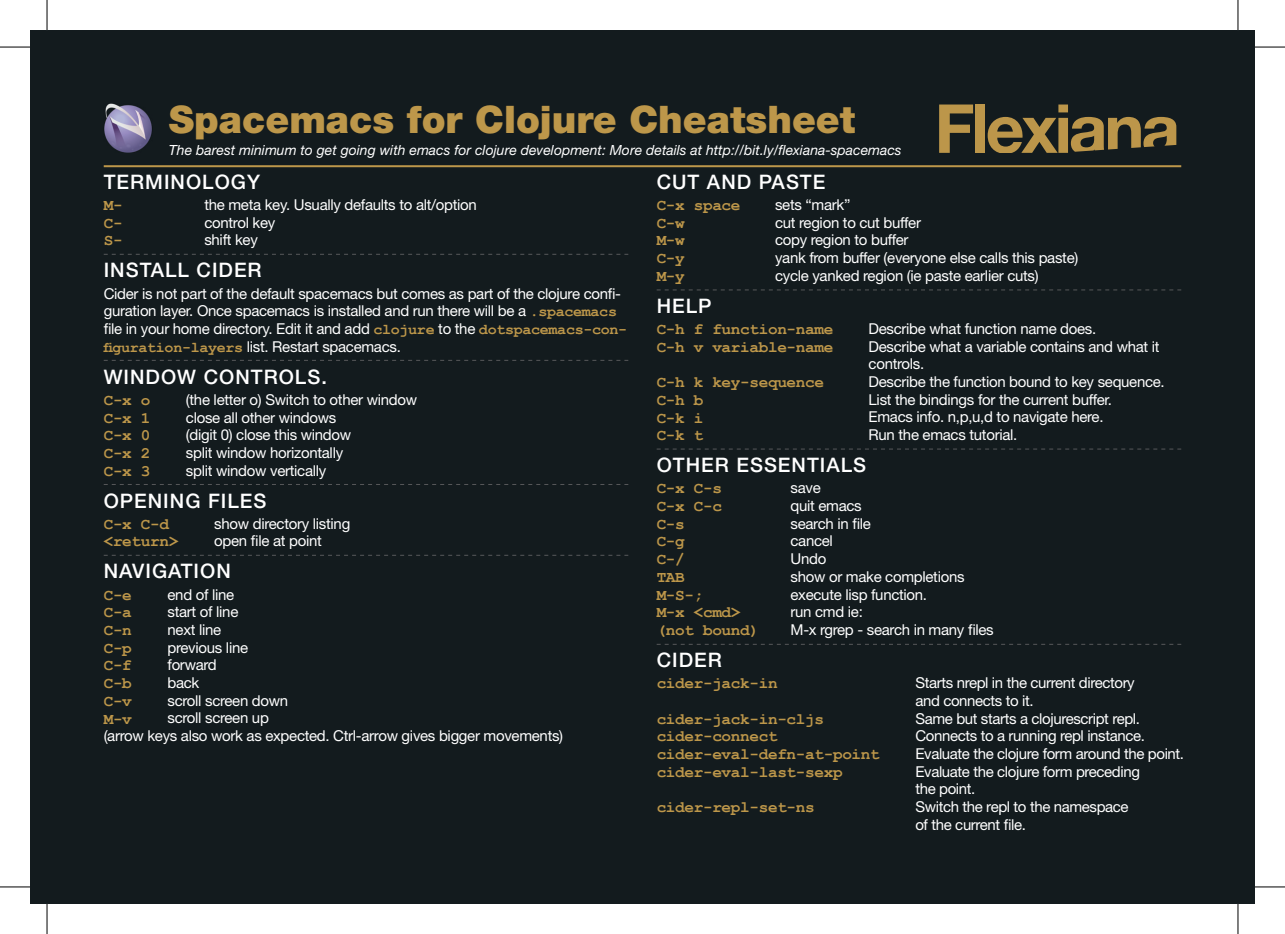
<style>
.page{position:relative;width:1285px;height:934px;background:#fff}
.page>*{position:absolute;margin:0;border:0;box-sizing:border-box;transform-origin:0 0}
.t1{font:900 38px "Helvetica Neue LT Std";color:#bd974a}
.t2{font:500 20px "Helvetica Neue LT Std";letter-spacing:.05em;color:#fff}
.t3{font:700 16px/17.6px "Courier New";letter-spacing:-.02em;color:#bd974a}
.t4{font:15px/17.6px "Helvetica Neue LT Std";letter-spacing:-.02em;color:#fff}
.t5{font:italic 14px "Helvetica Neue LT Std";color:#fff}
.s1{font-family:"Courier New";font-weight:700;color:#bd974a}
</style>
<div class="page">
<div style="left:30px;top:30px;width:1225px;height:873px;background:#131b1e"></div>
<svg style="left:939px;top:104px;width:34px;height:49px"></svg>
<div style="left:975px;top:104px;width:10px;height:49px;background:#bc964a"></div>
<svg style="left:987px;top:104px;width:189px;height:49px"></svg>
<hr style="left:104px;top:165px;width:1077px;height:2px;background:#bd974a">
<svg style="left:104px;top:254px;width:524px;height:1px"></svg>
<svg style="left:656px;top:289px;width:525px;height:1px"></svg>
<svg style="left:657px;top:448px;width:524px;height:1px"></svg>
<svg style="left:657px;top:643px;width:524px;height:1px"></svg>
<svg style="left:104px;top:554px;width:524px;height:1px"></svg>
<img style="left:104px;top:104px;width:48px;height:49px">
<hr style="left:0;top:47px;width:30px;height:1px;background:#000">
<hr style="left:1255px;top:47px;width:30px;height:1px;background:#000">
<hr style="left:0;top:886px;width:30px;height:1px;background:#000">
<hr style="left:1255px;top:886px;width:30px;height:1px;background:#000">
<hr style="left:47px;top:0;width:1px;height:30px;background:#000">
<hr style="left:47px;top:903px;width:1px;height:30px;background:#000">
<hr style="left:1237px;top:0;width:1px;height:30px;background:#000">
<hr style="left:1237px;top:903px;width:1px;height:30px;background:#000">
<h1 class="t1" style="left:169px;top:97px;width:688px">Spacemacs for Clojure Cheatsheet</h1>
<p class="t5" style="left:169px;top:141px;width:734px">The barest minimum to get going with emacs for clojure development: More details at http://bit.ly/flexiana-spacemacs</p>
<h2 class="t2" style="left:656px;top:170px;width:170px">CUT AND PASTE</h2>
<h2 class="t2" style="left:104px;top:170px;width:158px">TERMINOLOGY</h2>
<p class="t3" style="left:104px;top:196px;width:20px;text-align:justify">M-C-S-</p>
<p class="t4" style="left:204px;top:195px;width:274px">the meta key. Usually defaults to alt/option control key<br>shift key</p>
<h2 class="t2" style="left:104px;top:258px;width:159px">INSTALL CIDER</h2>
<p class="t4" style="left:104px;top:284px;width:525px">Cider is not part of the default spacemacs but comes as part of the clojure confi&shy;guration layer. Once spacemacs is installed and run there will be a <span class="s1">.spacemacs </span>file in your home directory. Edit it and add <span class="s1">clojure</span> to the <span class="s1">dotspacemacs-con&shy;figuration-layers</span> list. Restart spacemacs.</p>
<h2 class="t2" style="left:104px;top:364px;width:225px">WINDOW CONTROLS.</h2>
<p class="t3" style="left:104px;top:390px;width:48px;text-align:justify">C-x o C-x 1<br>C-x 0<br>C-x 2<br>C-x 3</p>
<p class="t4" style="left:186px;top:390px;width:233px">(the letter o) Switch to other window close all other windows<br>(digit 0) close this window<br>split window horizontally<br>split window vertically</p>
<h2 class="t2" style="left:104px;top:488px;width:164px">OPENING FILES</h2>
<p class="t3" style="left:104px;top:514px;width:76px">C-x C-d &lt;return&gt;</p>
<p class="t4" style="left:214px;top:514px;width:137px">show directory listing open file at point</p>
<h2 class="t2" style="left:104px;top:559px;width:129px">NAVIGATION</h2>
<p class="t3" style="left:104px;top:585px;width:30px;text-align:justify">C-e C-a C-n C-p C-f C-b C-v M-v</p>
<p class="t4" style="left:167px;top:585px;width:68px">end of line</p>
<p class="t4" style="left:167px;top:602px;width:72px">start of line</p>
<p class="t4" style="left:167px;top:620px;width:55px">next line</p>
<p class="t4" style="left:167px;top:638px;width:82px">previous line</p>
<p class="t4" style="left:167px;top:655px;width:51px">forward</p>
<p class="t4" style="left:167px;top:673px;width:33px">back</p>
<p class="t4" style="left:167px;top:691px;width:122px">scroll screen down</p>
<p class="t4" style="left:167px;top:708px;width:103px">scroll screen up</p>
<p class="t4" style="left:104px;top:726px;width:461px">(arrow keys also work as expected. Ctrl-arrow gives bigger movements)</p>
<p class="t3" style="left:656px;top:196px;width:85px">C-x space<br>C-w<br>M-w<br>C-y<br>M-y</p>
<p class="t4" style="left:775px;top:195px;width:305px">sets “mark”<br>cut region to cut buffer<br>copy region to buffer<br>yank from buffer (everyone else calls this paste) cycle yanked region (ie paste earlier cuts)</p>
<p class="t3" style="left:656px;top:319px;width:178px">C-h f function-name<br>C-h v variable-name</p>
<p class="t3" style="left:656px;top:372px;width:169px">C-h k key-sequence<br>C-h b<br>C-k i<br>C-k t</p>
<h2 class="t2" style="left:656px;top:294px;width:56px">HELP</h2>
<p class="t4" style="left:868px;top:319px;width:298px">Describe what function name does.<br>Describe what a variable contains and what it controls.<br>Describe the function bound to key sequence.<br>List the bindings for the current buffer.<br>Emacs info. n,p,u,d to navigate here.<br>Run the emacs tutorial.</p>
<h2 class="t2" style="left:656px;top:453px;width:211px">OTHER ESSENTIALS</h2>
<p class="t3" style="left:656px;top:479px;width:104px">C-x C-s<br>C-x C-c<br>C-s<br>C-g<br>C-/<br>TAB<br>M-S-;<br>M-x &lt;cmd&gt; (not bound)</p>
<p class="t4" style="left:790px;top:479px;width:205px">save<br>quit emacs<br>search in file<br>cancel<br>Undo<br>show or make completions execute lisp function.<br>run cmd ie:<br>M-x rgrep - search in many files</p>
<p class="t3" style="left:656px;top:673px;width:122px">cider-jack-in</p>
<p class="t3" style="left:656px;top:708px;width:225px">cider-jack-in-cljs cider-connect cider-eval-defn-at-point cider-eval-last-sexp</p>
<p class="t3" style="left:656px;top:797px;width:160px">cider-repl-set-ns</p>
<h2 class="t2" style="left:656px;top:647px;width:67px">CIDER</h2>
<p class="t4" style="left:915px;top:673px;width:270px">Starts nrepl in the current directory<br>and connects to it.<br>Same but starts a clojurescript repl.<br>Connects to a running repl instance.<br>Evaluate the clojure form around the point.<br>Evaluate the clojure form preceding<br>the point.<br>Switch the repl to the namespace<br>of the current file.</p>
</div>
